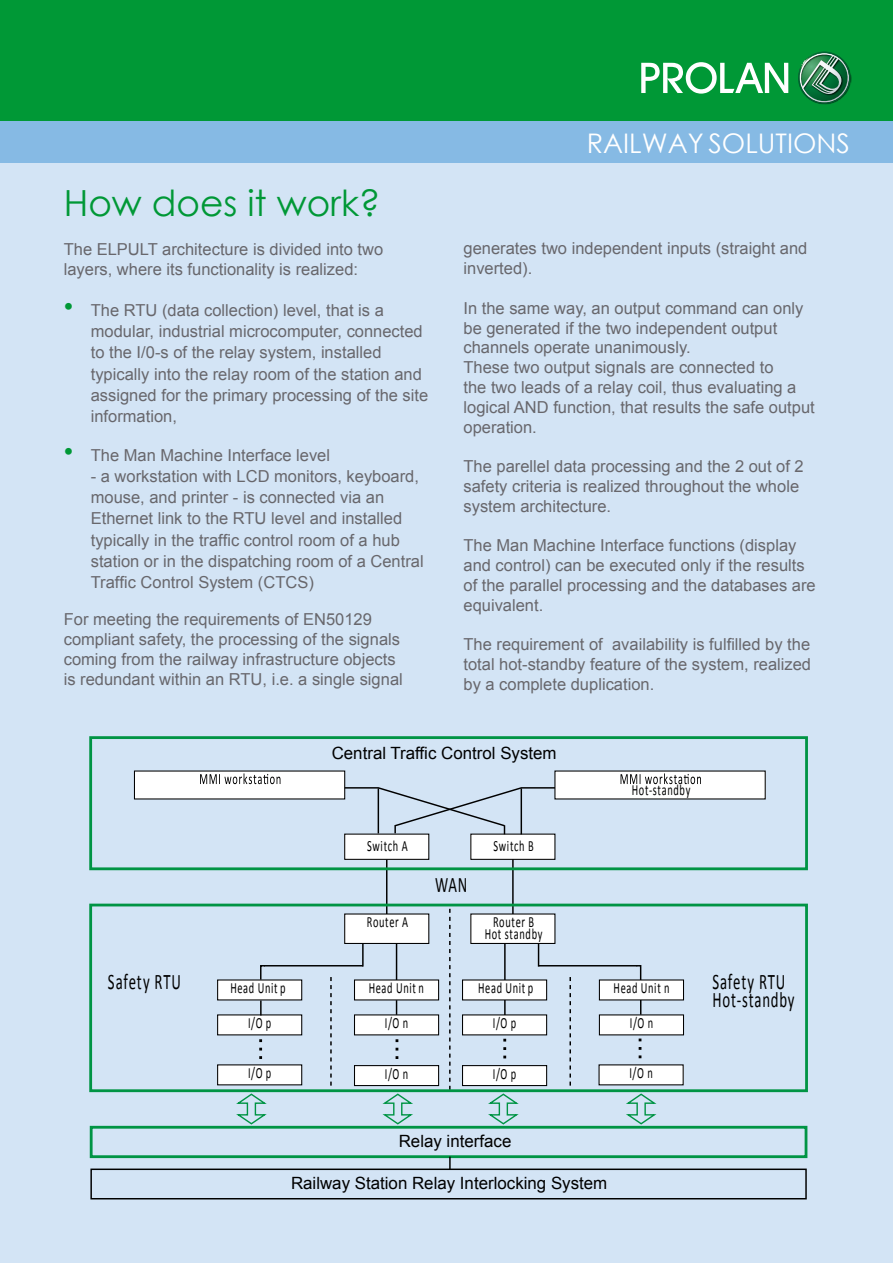
<style>
.page{position:relative;width:893px;height:1263px;background:#fff}
.page>*{position:absolute;margin:0;border:0;box-sizing:border-box;transform-origin:0 0}
.t1{font:36px "Century Gothic";color:#009836}
.t2{font:27px "Century Gothic";color:#fff}
.t3{font:22.2px/17.9px "Calibri";letter-spacing:.055em;color:#000;scale:.67 1}
.t4{font:16.95px "Arial";color:#000}
.t5{font:16.5px/19.8px "Arial";color:#68676c}
.t6{font:15.6px/12.5px "Calibri";letter-spacing:.065em;color:#000;text-align:center;scale:.67 1}
.s1{font-size:27px;color:#009836}
</style>
<div class="page">
<div style="left:0;top:0;width:893px;height:128px;background:#009836"></div>
<div style="left:0;top:121px;width:893px;height:43px;background:#86bae4"></div>
<svg style="left:641px;top:62px;width:147px;height:32px"></svg>
<svg style="left:798px;top:52px;width:54px;height:53px"></svg>
<div style="left:0;top:164px;width:893px;height:1099px;background:#d3e4f5"></div>
<div style="left:134px;top:771px;width:211px;height:28px;background:#fff"></div>
<svg style="left:200px;top:773px;width:80px;height:11px"></svg>
<div style="left:345px;top:834px;width:84px;height:25px;background:#fff"></div>
<div style="left:344px;top:833px;width:85px;height:27px;border:1px solid #000"></div>
<div style="left:471px;top:834px;width:84px;height:25px;background:#fff"></div>
<div style="left:470px;top:833px;width:85px;height:27px;border:1px solid #000"></div>
<div style="left:555px;top:771px;width:210px;height:28px;background:#fff"></div>
<svg style="left:620px;top:773px;width:81px;height:11px"></svg>
<svg style="left:449px;top:909px;width:2px;height:179px"></svg>
<div style="left:90px;top:1126px;width:717px;height:32px;border:3px solid #009444"></div>
<div style="left:90px;top:1168px;width:717px;height:31px;border:1px solid #000"></div>
<hr style="left:386px;top:860px;width:1px;height:54px;background:#000">
<svg style="left:449px;top:1157px;width:2px;height:12px"></svg>
<hr style="left:512px;top:859px;width:2px;height:55px;background:#000">
<div style="left:345px;top:914px;width:84px;height:29px;background:#fff"></div>
<div style="left:344px;top:913px;width:85px;height:31px;border:1px solid #000"></div>
<div style="left:218px;top:1065px;width:84px;height:20px;background:#fff"></div>
<div style="left:218px;top:980px;width:84px;height:20px;background:#fff"></div>
<div style="left:354px;top:1015px;width:85px;height:20px;background:#fff"></div>
<div style="left:354px;top:1065px;width:85px;height:20px;background:#fff"></div>
<div style="left:354px;top:1065px;width:85px;height:21px;border:1px solid #000"></div>
<div style="left:218px;top:1015px;width:84px;height:20px;background:#fff"></div>
<div style="left:354px;top:980px;width:85px;height:20px;background:#fff"></div>
<div style="left:471px;top:914px;width:84px;height:29px;background:#fff"></div>
<div style="left:470px;top:913px;width:85px;height:31px;border:1px solid #000"></div>
<svg style="left:343px;top:786px;width:213px;height:48px"></svg>
<svg style="left:234px;top:1092px;width:35px;height:33px"></svg>
<svg style="left:380px;top:1092px;width:35px;height:33px"></svg>
<svg style="left:486px;top:1092px;width:35px;height:33px"></svg>
<svg style="left:623px;top:1092px;width:36px;height:33px"></svg>
<svg style="left:260px;top:1000px;width:2px;height:15px"></svg>
<hr style="left:264px;top:965px;width:99px;height:1px;background:#000">
<svg style="left:259px;top:965px;width:7px;height:16px"></svg>
<hr style="left:362px;top:943px;width:2px;height:23px;background:#000">
<hr style="left:396px;top:943px;width:1px;height:37px;background:#000">
<svg style="left:396px;top:1000px;width:1px;height:15px"></svg>
<svg style="left:259px;top:1039px;width:3px;height:20px"></svg>
<svg style="left:640px;top:1000px;width:1px;height:14px"></svg>
<hr style="left:539px;top:965px;width:98px;height:1px;background:#000">
<svg style="left:538px;top:943px;width:1px;height:23px"></svg>
<hr style="left:504px;top:943px;width:2px;height:37px;background:#000">
<svg style="left:504px;top:1000px;width:2px;height:14px"></svg>
<svg style="left:639px;top:1038px;width:2px;height:21px"></svg>
<svg style="left:635px;top:965px;width:7px;height:14px"></svg>
<div style="left:599px;top:1065px;width:84px;height:20px;background:#fff"></div>
<div style="left:462px;top:980px;width:85px;height:20px;background:#fff"></div>
<div style="left:599px;top:1015px;width:84px;height:20px;background:#fff"></div>
<div style="left:462px;top:1015px;width:85px;height:20px;background:#fff"></div>
<div style="left:599px;top:980px;width:84px;height:20px;background:#fff"></div>
<svg style="left:396px;top:1039px;width:2px;height:20px"></svg>
<div style="left:462px;top:1065px;width:85px;height:20px;background:#fff"></div>
<div style="left:462px;top:1065px;width:85px;height:21px;border:1px solid #000"></div>
<svg style="left:503px;top:1039px;width:3px;height:20px"></svg>
<div style="left:89px;top:736px;width:719px;height:134px;border:3px solid #009444"></div>
<div style="left:89px;top:904px;width:719px;height:188px;border:3px solid #009444"></div>
<svg style="left:330px;top:977px;width:2px;height:112px"></svg>
<svg style="left:569px;top:977px;width:2px;height:112px"></svg>
<h1 class="t1" style="left:64px;top:178px;width:318px">How does it work?</h1>
<p class="t5" style="left:64px;top:239px;width:321px">The ELPULT architecture is divided into two layers, where its functionality is realized:</p>
<p class="t5" style="left:91px;top:299px;width:339px;line-height:21.3px;text-indent:-27px"><span class="s1">•</span> The RTU (data collection) level, that is a modular, industrial microcomputer, connected to the I/0-s of the relay system, installed typically into the relay room of the station and assigned for the primary processing of the site information,</p>
<p class="t5" style="left:64px;top:445px;width:268px"><span class="s1">•</span> The Man Machine Interface level</p>
<p class="t5" style="left:91px;top:466px;width:334px;line-height:21.3px">- a workstation with LCD monitors, keyboard, mouse, and printer - is connected via an Ethernet link to the RTU level and installed typically in the traffic control room of a hub station or in the dispatching room of a Central Traffic Control System (CTCS)</p>
<p class="t5" style="left:64px;top:610px;width:341px">For meeting the requirements of EN50129 compliant safety, the processing of the signals coming from the railway infrastructure objects is redundant within an RTU, i.e. a single signal</p>
<h2 class="t2" style="left:587px;top:124px;width:262px">Railway Solutions</h2>
<p class="t5" style="left:463px;top:239px;width:345px">generates two independent inputs (straight and inverted).</p>
<p class="t5" style="left:463px;top:298px;width:353px">In the same way, an output command can only be generated if the two independent output channels operate unanimously.<br>These two output signals are connected to<br>the two leads of a relay coil, thus evaluating a logical AND function, that results the safe output operation.</p>
<p class="t5" style="left:463px;top:457px;width:342px">The parellel data processing and the 2 out of 2 safety criteria is realized throughout the whole system architecture.</p>
<p class="t5" style="left:463px;top:536px;width:354px">The Man Machine Interface functions (display and control) can be executed only if the results of the parallel processing and the databases are equivalent.</p>
<p class="t5" style="left:463px;top:635px;width:349px;text-align:justify">The requirement of availability is fulfilled by the total hot-standby feature of the system, realized by a complete duplication.</p>
<p class="t4" style="left:332px;top:742px;width:226px">Central Traffic Control System</p>
<p class="t6" style="left:367px;top:840px;width:62px">Switch A</p>
<p class="t6" style="left:493px;top:840px;width:61px">Switch B</p>
<p class="t6" style="left:367px;top:916px;width:63px">Router A</p>
<h3 class="t3" style="left:435px;top:876px;width:50px">WAN</h3>
<p class="t6" style="left:485px;top:916px;width:88px">Router B<br>Hot standby</p>
<p class="t6" style="left:632px;top:784px;width:89px">Hot-standby</p>
<h3 class="t3" style="left:108px;top:973px;width:110px">Safety RTU</h3>
<h3 class="t3" style="left:712px;top:973px;width:124px">Safety RTU<br>Hot-standby</h3>
<p class="t6" style="left:230px;top:981px;width:84px">Head Unit p</p>
<p class="t6" style="left:478px;top:981px;width:84px">Head Unit p</p>
<p class="t6" style="left:493px;top:1016px;width:36px">I/O p</p>
<p class="t6" style="left:630px;top:1016px;width:36px">I/O n</p>
<p class="t6" style="left:369px;top:981px;width:84px">Head Unit n</p>
<p class="t6" style="left:614px;top:981px;width:85px">Head Unit n</p>
<p class="t6" style="left:248px;top:1016px;width:36px">I/O p</p>
<p class="t6" style="left:385px;top:1016px;width:36px">I/O n</p>
<p class="t6" style="left:385px;top:1067px;width:36px">I/O n</p>
<p class="t6" style="left:248px;top:1066px;width:36px">I/O p</p>
<p class="t6" style="left:629px;top:1066px;width:36px">I/O n</p>
<p class="t6" style="left:493px;top:1067px;width:36px">I/O p</p>
<p class="t4" style="left:399px;top:1130px;width:114px">Relay interface</p>
<p class="t4" style="left:291px;top:1172px;width:318px">Railway Station Relay Interlocking System</p>
</div>
